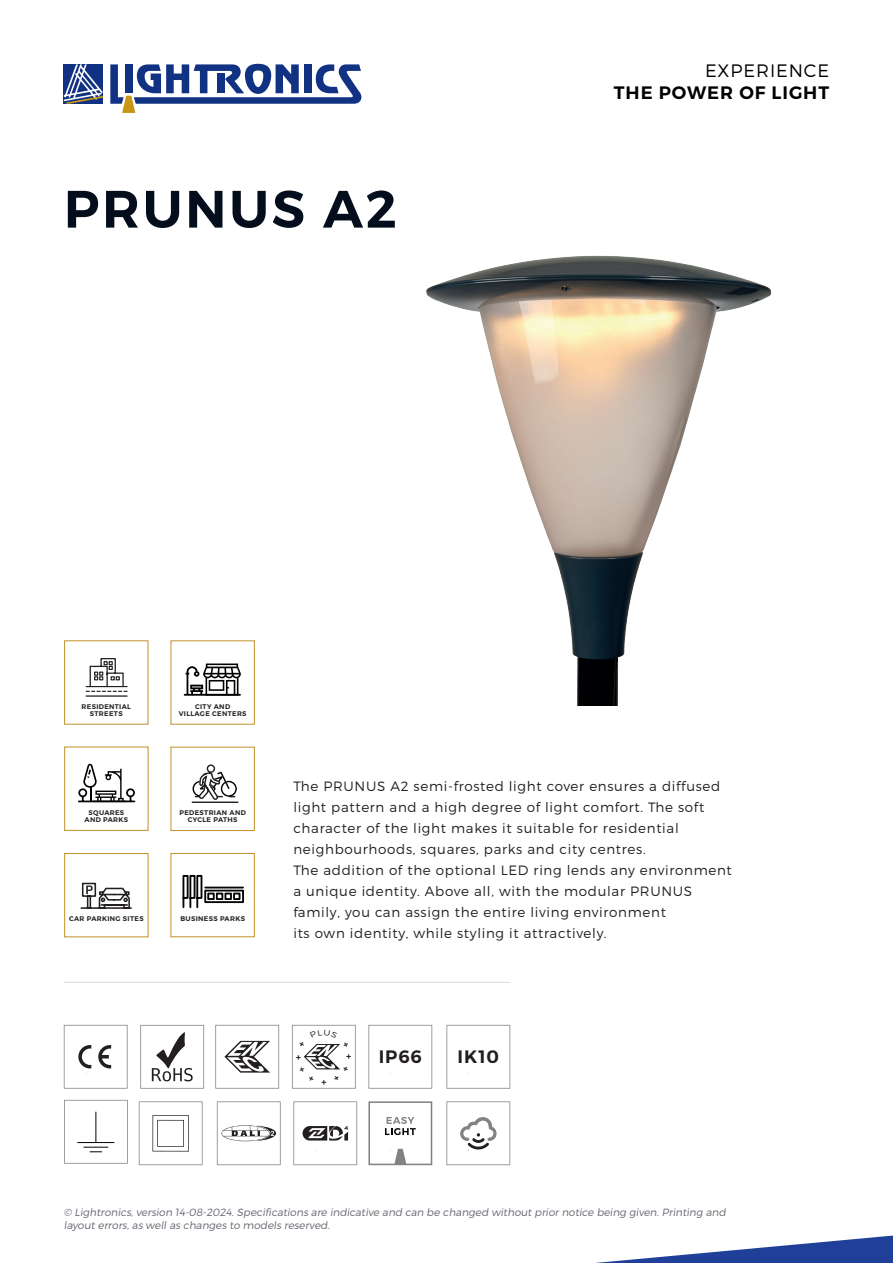
<style>
.page{position:relative;width:893px;height:1263px;background:#fff}
.page>*{position:absolute;margin:0;border:0;box-sizing:border-box;transform-origin:0 0}
.Basisalinea{font:52.5px "Trueno S Bd";letter-spacing:.05em;color:#040d1b}
.Basisalinea-2{font:18px "Trueno S Bd";letter-spacing:.05em;color:#000001}
.Basisalinea-3{font:18px "Trueno Lt";letter-spacing:.05em;color:#000001}
.t1{font:18px "Trueno S Bd";letter-spacing:.05em;color:#231f20}
.t2{font:13.5px/21px "Trueno Lt";letter-spacing:.05em;color:#231f20}
.t3{font:10.5px/12.6px "Trueno Lt It";color:#63676f}
.t4{font:6.75px/7.1px "Trueno S Bd";letter-spacing:.05em;color:#231f20;text-align:center}
</style>
<div class="page">
<img style="left:426px;top:255px;width:346px;height:450px">
<svg style="left:64px;top:64px;width:39px;height:40px;background:#566a9e"></svg>
<svg style="left:110px;top:64px;width:251px;height:49px"></svg>
<svg style="left:595px;top:1235px;width:298px;height:28px"></svg>
<hr style="left:64px;top:982px;width:446px;height:1px;background:#dee0e0">
<div style="left:170px;top:853px;width:85px;height:84px;border:1px solid #c2932c"></div>
<svg style="left:182px;top:874px;width:62px;height:35px"></svg>
<div style="left:170px;top:640px;width:85px;height:85px;border:1px solid #c2932c"></div>
<svg style="left:184px;top:663px;width:57px;height:33px"></svg>
<svg style="left:80px;top:882px;width:52px;height:27px"></svg>
<div style="left:64px;top:853px;width:85px;height:84px;border:1px solid #c2932c"></div>
<hr style="left:86px;top:695px;width:41px;height:2px;background:#231f20">
<svg style="left:86px;top:658px;width:41px;height:34px"></svg>
<svg style="left:78px;top:764px;width:58px;height:39px"></svg>
<div style="left:64px;top:746px;width:85px;height:85px;border:1px solid #c2932c"></div>
<div style="left:170px;top:747px;width:85px;height:84px;border:1px solid #c2932c"></div>
<hr style="left:192px;top:801px;width:46px;height:2px;background:#231f20">
<svg style="left:193px;top:764px;width:44px;height:36px"></svg>
<svg style="left:139px;top:1101px;width:64px;height:64px"></svg>
<svg style="left:64px;top:1025px;width:64px;height:64px"></svg>
<svg style="left:368px;top:1025px;width:64px;height:64px"></svg>
<svg style="left:64px;top:1100px;width:64px;height:64px"></svg>
<hr style="left:95px;top:1112px;width:1px;height:30px;background:#000001">
<svg style="left:140px;top:1025px;width:64px;height:64px"></svg>
<svg style="left:293px;top:1101px;width:64px;height:64px"></svg>
<svg style="left:368px;top:1101px;width:64px;height:64px"></svg>
<svg style="left:446px;top:1101px;width:64px;height:64px"></svg>
<svg style="left:215px;top:1025px;width:64px;height:64px"></svg>
<svg style="left:446px;top:1025px;width:64px;height:64px"></svg>
<svg style="left:217px;top:1101px;width:64px;height:64px"></svg>
<svg style="left:292px;top:1025px;width:64px;height:64px"></svg>
<p class="Basisalinea" style="left:64px;top:176px;width:335px">PRUNUS A2</p>
<p class="t4" style="left:82px;top:703px;width:51px">RESIDENTIAL<br>STREETS</p>
<p class="t4" style="left:179px;top:703px;width:69px">CITY AND<br>VILLAGE CENTERS</p>
<p class="Basisalinea-3" style="left:705px;top:60px;width:126px">EXPERIENCE</p>
<p class="Basisalinea-2" style="left:614px;top:81px;width:217px">THE POWER OF LIGHT</p>
<p class="t4" style="left:85px;top:809px;width:45px">SQUARES<br>AND PARKS</p>
<p class="t4" style="left:179px;top:809px;width:68px">PEDESTRIAN AND<br>CYCLE PATHS</p>
<p class="t4" style="left:69px;top:915px;width:76px">CAR PARKING SITES</p>
<p class="t4" style="left:180px;top:915px;width:66px">BUSINESS PARKS</p>
<p class="t2" style="left:293px;top:775px;width:428px">The PRUNUS A2 semi-frosted light cover ensures a diffused light pattern and a high degree of light comfort. The soft character of the light makes it suitable for residential neighbourhoods, squares, parks and city centres.</p>
<p class="t2" style="left:293px;top:859px;width:440px">The addition of the optional LED ring lends any environment a unique identity. Above all, with the modular PRUNUS family, you can assign the entire living environment</p>
<p class="t2" style="left:293px;top:922px;width:315px">its own identity, while styling it attractively.</p>
<p class="t1" style="left:379px;top:1045px;width:45px">IP66</p>
<p class="t1" style="left:458px;top:1045px;width:43px">IK10</p>
<p class="t3" style="left:64px;top:1206px;width:663px">© Lightronics, version 14-08-2024. Specifications are indicative and can be changed without prior notice being given. Printing and layout errors, as well as changes to models reserved.</p>
</div>
